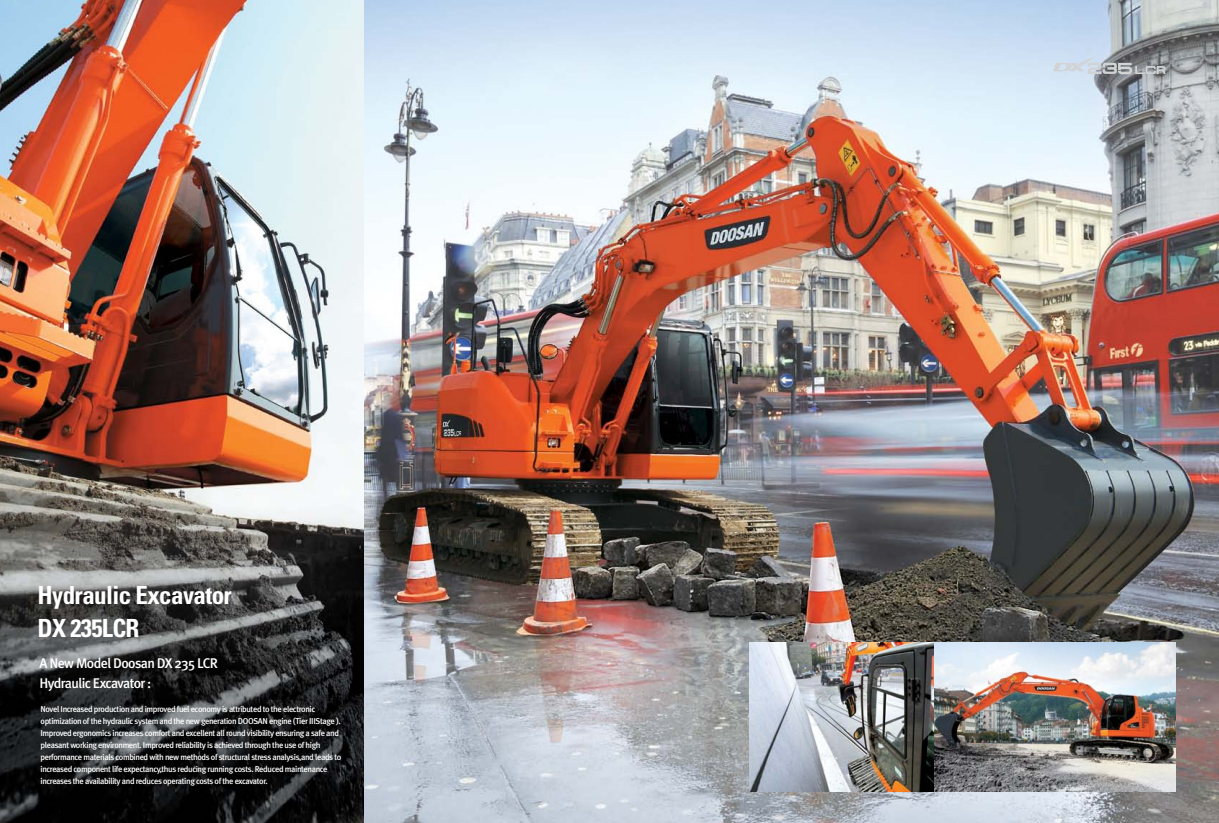
<style>
.page{position:relative;width:1219px;height:823px;background:#fff}
.page>*{position:absolute;margin:0;border:0;box-sizing:border-box;transform-origin:0 0}
.t1{font:700 condensed 25px/32.2px "Univers";letter-spacing:-.025em;color:#fff}
.t2{font:500 14px/20px "Meta Plus";letter-spacing:-.045em;color:#fff}
.t3{font:500 8.5px/12px "Meta Plus";letter-spacing:-.045em;color:#fff}
</style>
<div class="page">
<img style="left:0;top:0;width:365px;height:822px">
<img style="left:365px;top:0;width:854px;height:822px">
<img style="left:749px;top:641px;width:426px;height:149px">
<svg style="left:1053px;top:57px;width:113px;height:17px;background:#aeb5bc"></svg>
<h1 class="t1" style="left:38px;top:579px;width:196px">Hydraulic Excavator<br>DX 235LCR</h1>
<h2 class="t2" style="left:39px;top:653px;width:180px">A New Model Doosan DX 235 LCR<br>Hydraulic Excavator :</h2>
<p class="t3" style="left:41px;top:702px;width:302px">Novel Increased production and improved fuel economy is attributed to the electronic optimization of the hydraulic system and the new generation DOOSAN engine (Tier IIIStage ).<br>Improved ergonomics increases comfort and excellent all round visibility ensuring a safe and pleasant working environment. Improved reliability is achieved through the use of high performance materials combined with new methods of structural stress analysis,and leads to increased component life expectancy,thus reducing running costs. Reduced maintenance increases the availability and reduces operating costs of the excavator.</p>
</div>
